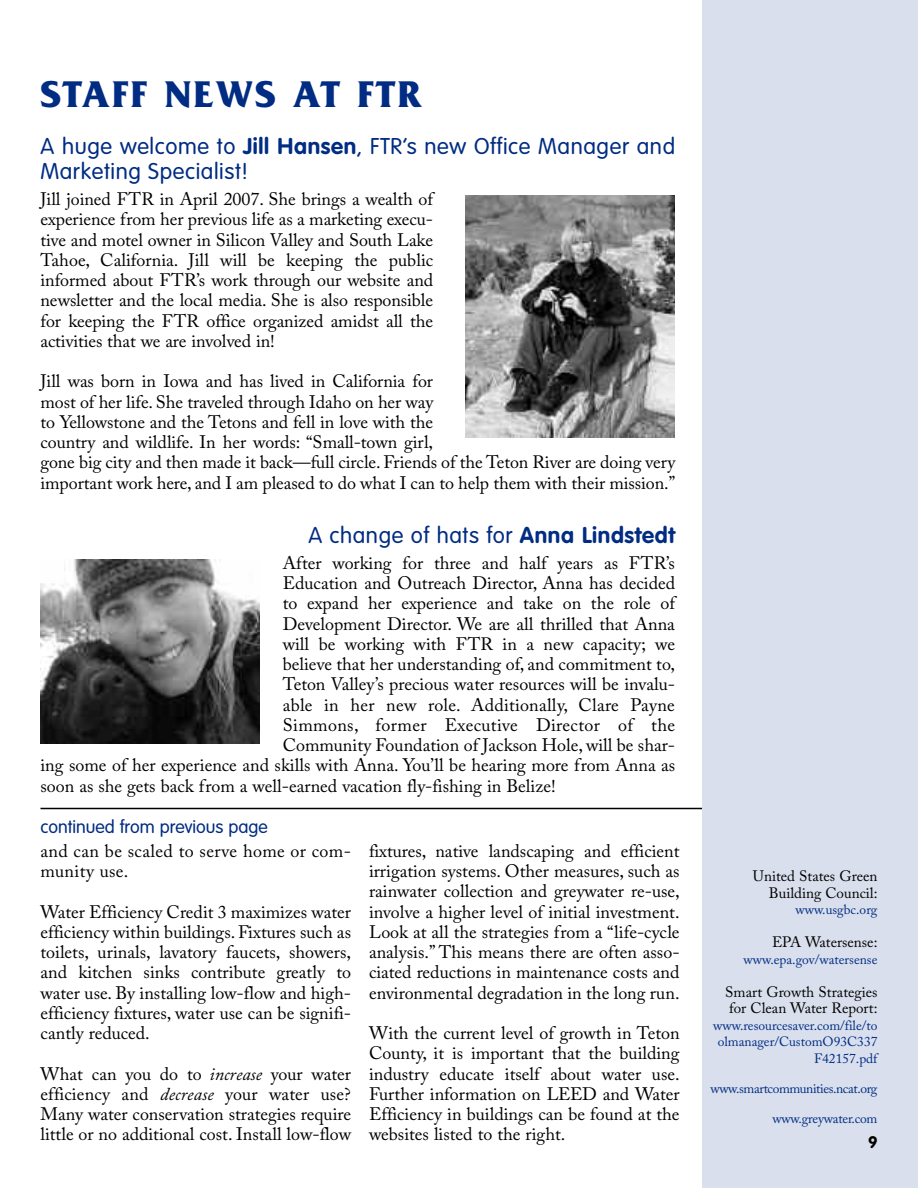
<style>
.page{position:relative;width:918px;height:1188px;background:#fff}
.page>*{position:absolute;margin:0;border:0;box-sizing:border-box;transform-origin:0 0}
.t1{font:700 39px "Friz Quadrata";letter-spacing:.055em;color:#002c83}
.t2{font:300 22.5px/25.5px "VAG Rounded";letter-spacing:.025em;color:#002c83}
.t3{font:18px/20.2px "Adobe Caslon Pro";color:#000;text-align:justify}
.t4{font:18px/20.2px "Adobe Caslon Pro";letter-spacing:.02em;color:#000}
.t5{font:300 18px "VAG Rounded";color:#002c83}
.t6{font:700 16.5px "VAG Rounded";color:#000}
.t7{font:15px/16.5px "Adobe Caslon Pro";color:#000;text-align:right}
.t8{font:13.5px/16.5px "Adobe Caslon Pro";color:#002c83;text-align:right}
.t9{font:13.5px "Adobe Caslon Pro";letter-spacing:-.03em;color:#002c83}
.s1{font-weight:700}
.s2{font-style:italic}
</style>
<div class="page">
<div style="left:702px;top:0;width:216px;height:1188px;background:#d9dfec"></div>
<img style="left:465px;top:195px;width:210px;height:243px">
<hr style="left:40px;top:808px;width:662px;height:1px;background:#000">
<img style="left:40px;top:560px;width:219px;height:184px">
<h1 class="t1" style="left:40px;top:71px;width:383px">STAFF NEWS AT FTR</h1>
<p class="t2" style="left:40px;top:135px;width:636px">A huge welcome to <span class="s1">Jill Hansen</span>, FTR’s new Office Manager and<br>Marketing Specialist!</p>
<p class="t3" style="left:40px;top:191px;width:394px">Jill joined FTR in April 2007. She brings a wealth of experience from her previous life as a marketing execu&shy;tive and motel owner in Silicon Valley and South Lake Tahoe, California. Jill will be keeping the public informed about FTR’s work through our website and newsletter and the local media. She is also responsible for keeping the FTR office organized amidst all the activities that we are involved in!</p>
<p class="t3" style="left:40px;top:373px;width:636px;text-align:left">Jill was born in Iowa and has lived in California for<br>most of her life. She traveled through Idaho on her way<br>to Yellowstone and the Tetons and fell in love with the<br>country and wildlife. In her words: “Small-town girl,<br>gone big city and then made it back—full circle. Friends of the Teton River are doing very important work here, and I am pleased to do what I can to help them with their mission.”</p>
<p class="t2" style="left:308px;top:524px;width:368px">A change of hats for <span class="s1">Anna Lindstedt</span></p>
<p class="t3" style="left:283px;top:555px;width:394px">After working for three and half years as FTR’s</p>
<p class="t3" style="left:283px;top:575px;width:394px">Education and Outreach Director, Anna has decided</p>
<p class="t3" style="left:283px;top:595px;width:394px">to expand her experience and take on the role of</p>
<p class="t3" style="left:283px;top:616px;width:394px">Development Director. We are all thrilled that Anna</p>
<p class="t3" style="left:283px;top:636px;width:394px">will be working with FTR in a new capacity; we</p>
<p class="t3" style="left:283px;top:656px;width:394px">believe that her understanding of, and commitment to,</p>
<p class="t3" style="left:283px;top:676px;width:394px">Teton Valley’s precious water resources will be invalu-</p>
<p class="t3" style="left:283px;top:697px;width:394px">able in her new role. Additionally, Clare Payne</p>
<p class="t4" style="left:283px;top:717px;width:394px">Simmons, former Executive Director of the</p>
<p class="t3" style="left:283px;top:737px;width:394px">Community Foundation of Jackson Hole, will be shar-</p>
<p class="t3" style="left:40px;top:757px;width:636px">ing some of her experience and skills with Anna. You’ll be hearing more from Anna as</p>
<p class="t3" style="left:40px;top:778px;width:517px">soon as she gets back from a well-earned vacation fly-fishing in Belize!</p>
<p class="t5" style="left:40px;top:819px;width:229px">continued from previous page</p>
<p class="t4" style="left:40px;top:843px;width:312px">and can be scaled to serve home or com&shy;munity use.</p>
<p class="t3" style="left:40px;top:904px;width:312px">Water Efficiency Credit 3 maximizes water efficiency within buildings. Fixtures such as toilets, urinals, lavatory faucets, showers, and kitchen sinks contribute greatly to water use. By installing low-flow and high&shy;efficiency fixtures, water use can be signifi&shy;cantly reduced.</p>
<p class="t3" style="left:40px;top:1066px;width:312px">What can you do to <span class="s2">increase</span> your water efficiency and <span class="s2">decrease</span> your water use?<br>Many water conservation strategies require little or no additional cost. Install low-flow</p>
<p class="t3" style="left:369px;top:843px;width:312px">fixtures, native landscaping and efficient irrigation systems. Other measures, such as rainwater collection and greywater re-use, involve a higher level of initial investment.<br>Look at all the strategies from a “life-cycle analysis.” This means there are often asso&shy;ciated reductions in maintenance costs and environmental degradation in the long run.</p>
<p class="t3" style="left:369px;top:1025px;width:312px">With the current level of growth in Teton County, it is important that the building industry educate itself about water use.<br>Further information on LEED and Water Efficiency in buildings can be found at the websites listed to the right.</p>
<p class="t7" style="left:753px;top:870px;width:126px">United States Green<br>Building Council:</p>
<p class="t8" style="left:795px;top:903px;width:84px">www.usgbc.org</p>
<p class="t7" style="left:772px;top:936px;width:107px">EPA Watersense:</p>
<p class="t8" style="left:744px;top:953px;width:135px">www.epa.gov/watersense</p>
<p class="t7" style="left:725px;top:985px;width:154px;text-align:left">Smart Growth Strategies for Clean Water Report:</p>
<p class="t8" style="left:713px;top:1019px;width:166px">www.resourcesaver.com/file/to olmanager/CustomO93C337<br>F42157.pdf</p>
<p class="t9" style="left:711px;top:1083px;width:168px">www.smartcommunities.ncat.org</p>
<p class="t8" style="left:772px;top:1112px;width:107px">www.greywater.com</p>
<p class="t6" style="left:868px;top:1135px;width:11px">9</p>
</div>
